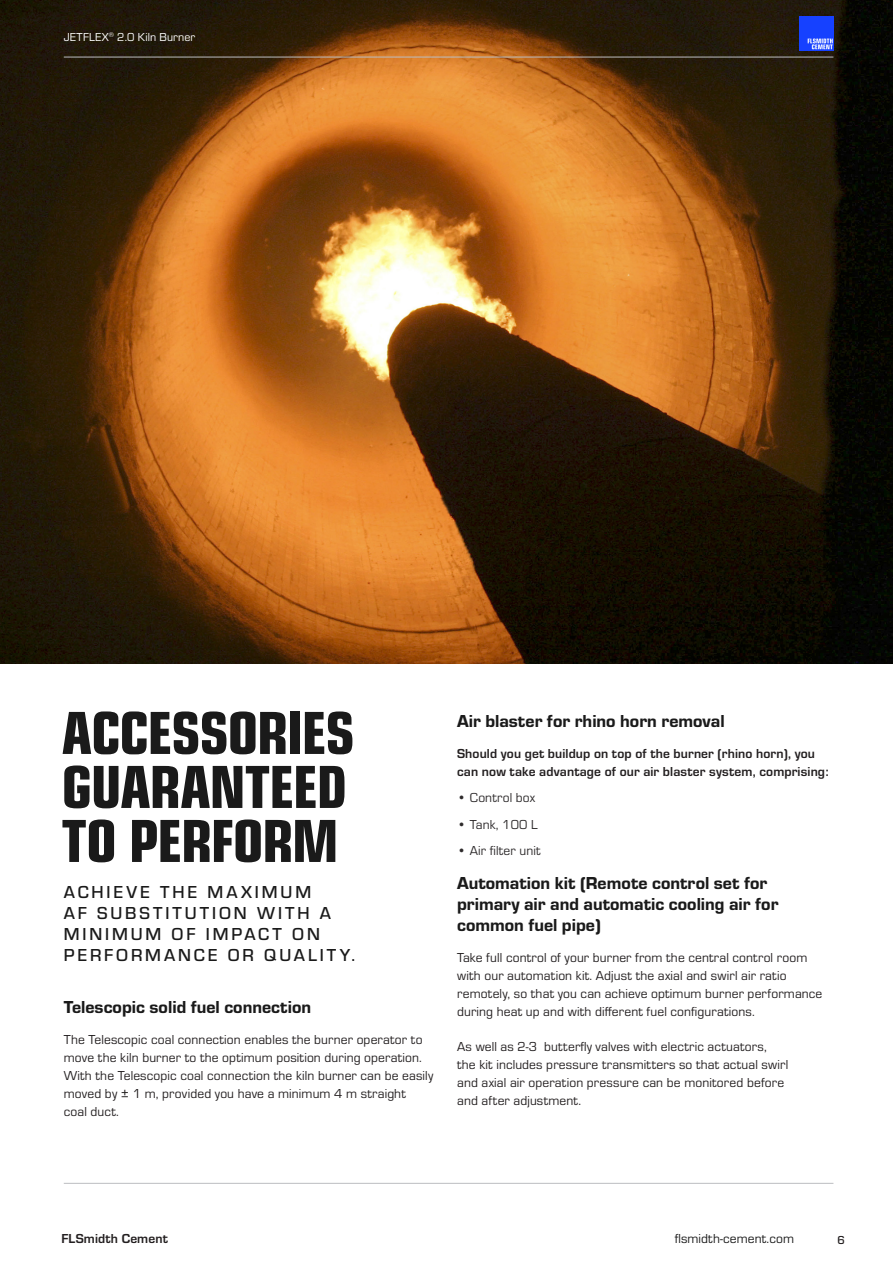
<style>
.page{position:relative;width:893px;height:1263px;background:#fff}
.page>*{position:absolute;margin:0;border:0;box-sizing:border-box;transform-origin:0 0}
.HL_-_Absatzformat{font:63px/54px "Eurostile Con Hea";letter-spacing:-.02em;color:#1a1a1a}
.Header_small{font:18px/21px "Eurostile Hea";color:#1a1a1a}
.Subhead_Black{font:500 18px/21px "Eurostile";letter-spacing:.16em;color:#1a1a1a}
.t1{font:13.5px/18px "Eurostile";letter-spacing:.01em;color:#231f20}
.t2{font:700 13.5px/18px "Eurostile";letter-spacing:.01em;color:#231f20}
.t3{font:13.5px "Eurostile";letter-spacing:.01em;color:#2e2b2c}
.t4{font:13.5px "Eurostile";letter-spacing:.01em;color:#1a1a1a}
.t5{font:12px "Eurostile";letter-spacing:.01em;color:#fff}
.t6{font:500 12px "Eurostile";color:#231f20}
</style>
<div class="page">
<img style="left:0;top:0;width:893px;height:663px">
<hr style="left:64px;top:57px;width:769px;height:1px;background:#bcbdc0">
<hr style="left:64px;top:1183px;width:769px;height:1px;background:#bcbdc0">
<img style="left:799px;top:16px;width:34px;height:34px">
<p class="t5" style="left:64px;top:29px;width:133px">JETFLEX<sup>®</sup> 2.0 Kiln Burner</p>
<p class="HL_-_Absatzformat" style="left:62px;top:702px;width:295px">ACCESSORIES<br>GUARANTEED<br>TO PERFORM</p>
<p class="Subhead_Black" style="left:64px;top:881px;width:293px">ACHIEVE THE MAXIMUM<br>AF SUBSTITUTION WITH A<br>MINIMUM OF IMPACT ON<br>PERFORMANCE OR QUALITY.</p>
<p class="Header_small" style="left:64px;top:995px;width:249px">Telescopic solid fuel connection</p>
<p class="t1" style="left:64px;top:1029px;width:371px">The Telescopic coal connection enables the burner operator to move the kiln burner to the optimum position during operation.<br>With the Telescopic coal connection the kiln burner can be easily moved by ± 1 m, provided you have a minimum 4 m straight<br>coal duct.</p>
<p class="Header_small" style="left:457px;top:709px;width:269px">Air blaster for rhino horn removal</p>
<p class="t2" style="left:457px;top:743px;width:373px">Should you get buildup on top of the burner (rhino horn), you can now take advantage of our air blaster system, comprising:</p>
<p class="t3" style="left:457px;top:789px;width:80px">• Control box</p>
<p class="t3" style="left:457px;top:815px;width:82px">• Tank, 100 L</p>
<p class="t3" style="left:457px;top:842px;width:85px">• Air filter unit</p>
<p class="Header_small" style="left:457px;top:872px;width:323px">Automation kit (Remote control set for primary air and automatic cooling air for common fuel pipe)</p>
<p class="t1" style="left:457px;top:948px;width:367px">Take full control of your burner from the central control room with our automation kit. Adjust the axial and swirl air ratio remotely, so that you can achieve optimum burner performance during heat up and with different fuel configurations.</p>
<p class="t1" style="left:457px;top:1037px;width:333px">As well as 2-3 butterfly valves with electric actuators, the kit includes pressure transmitters so that actual swirl and axial air operation pressure can be monitored before and after adjustment.</p>
<p class="t2" style="left:62px;top:1228px;width:108px">FLSmidth Cement</p>
<p class="t4" style="left:675px;top:1229px;width:121px">flsmidth-cement.com</p>
<p class="t6" style="left:837px;top:1231px;width:9px">6</p>
</div>
